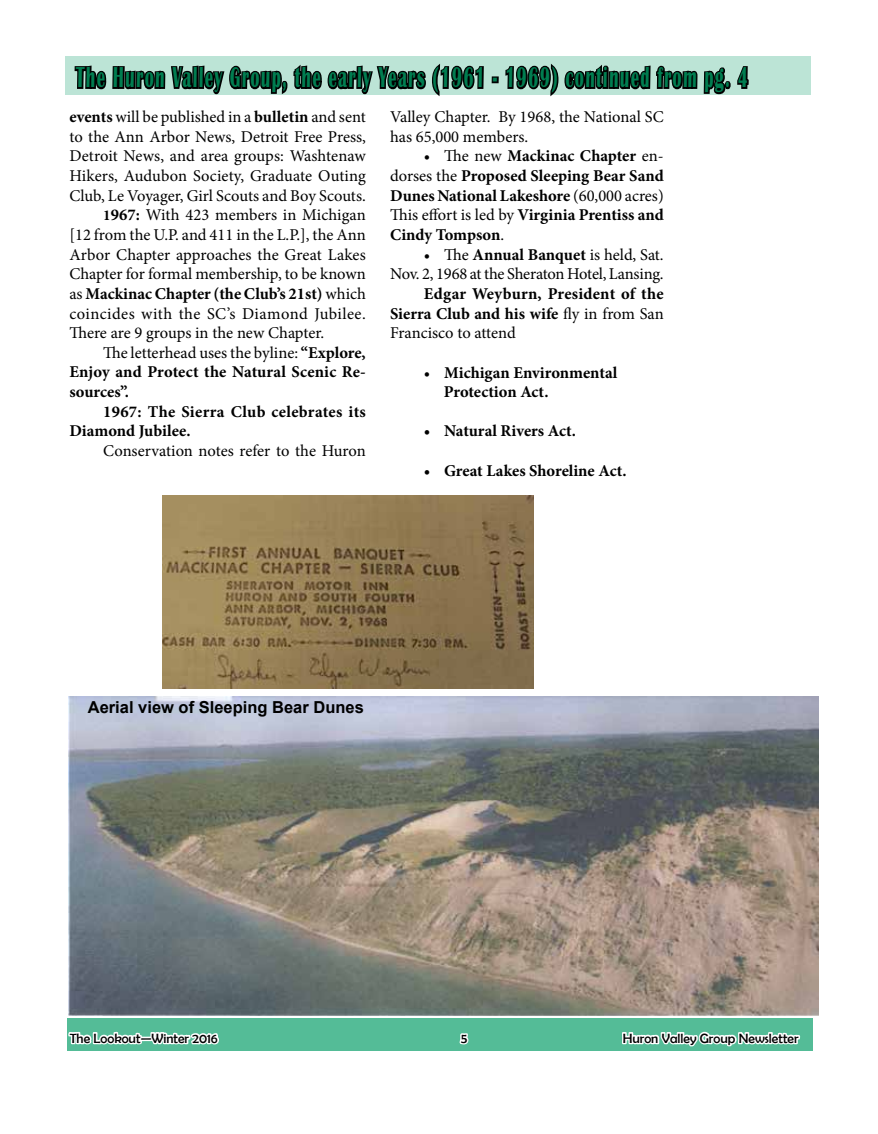
<style>
.page{position:relative;width:878px;height:1134px;background:#fff}
.page>*{position:absolute;margin:0;border:0;box-sizing:border-box;transform-origin:0 0}
.t1{font:700 29.7px "Britannic";letter-spacing:.09em;color:#007d50;scale:.56 1}
.t2{font:16.5px/19.6px "Minion Pro";color:#000}
.t3{font:700 16.5px/19.6px "Minion Pro";color:#000;text-align:justify}
.t4{font:16.5px "Minion Pro";letter-spacing:.025em;color:#000}
.t5{font:700 16.5px "Minion Pro";letter-spacing:.02em;color:#000}
.t6{font:700 16.5px "Arial";color:#000}
.t7{font:13.5px "Berlin Sans FB";color:#000}
.s1{font-weight:700}
.s2{font-weight:700;font-size:15px}
.s3{font-weight:400}
</style>
<div class="page">
<div style="left:67px;top:1018px;width:745px;height:33px;background:#54bc97"></div>
<svg style="left:68px;top:1031px;width:151px;height:14px"></svg>
<svg style="left:459px;top:1033px;width:10px;height:12px"></svg>
<svg style="left:622px;top:1031px;width:179px;height:16px"></svg>
<img style="left:162px;top:495px;width:372px;height:193px">
<img style="left:68px;top:697px;width:750px;height:319px">
<div style="left:65px;top:56px;width:745px;height:39px;background:#bce4d6"></div>
<svg style="left:74px;top:63px;width:410px;height:34px"></svg>
<div style="left:491px;top:76px;width:7px;height:7px;border:3px solid #000"></div>
<svg style="left:505px;top:64px;width:221px;height:33px"></svg>
<div style="left:724px;top:81px;width:6px;height:8px;border:3px solid #000;border-radius:50%"></div>
<svg style="left:737px;top:66px;width:12px;height:23px"></svg>
<h1 class="t1" style="left:76px;top:61px;width:1202px">The Huron Valley Group, the early Years (1961 - 1969) continued from pg. 4</h1>
<p class="t2" style="left:69px;top:107px;width:298px"><span class="s1">events</span> will be published in a <span class="s1">bulletin</span> and sent</p>
<p class="t2" style="left:69px;top:127px;width:298px">to the Ann Arbor News, Detroit Free Press,</p>
<p class="t2" style="left:69px;top:146px;width:298px">Detroit News, and area groups: Washtenaw</p>
<p class="t2" style="left:69px;top:166px;width:298px">Hikers, Audubon Society, Graduate Outing</p>
<p class="t2" style="left:69px;top:186px;width:298px">Club, Le Voyager, Girl Scouts and Boy Scouts.</p>
<p class="t2" style="left:103px;top:205px;width:264px"><span class="s2">1</span><span class="s1">967:</span> With 423 members in Michigan</p>
<p class="t2" style="left:69px;top:225px;width:298px">[12 from the U.P. and 411 in the L.P.], the Ann</p>
<p class="t2" style="left:69px;top:245px;width:298px">Arbor Chapter approaches the Great Lakes</p>
<p class="t2" style="left:69px;top:264px;width:298px">Chapter for formal membership, to be known</p>
<p class="t3" style="left:69px;top:284px;width:298px"><span class="s3">as</span> Mackinac Chapter (the Club’s 21st) <span class="s3">which</span></p>
<p class="t4" style="left:69px;top:302px;width:298px">coincides with the SC’s Diamond Jubilee.</p>
<p class="t2" style="left:69px;top:323px;width:256px">There are 9 groups in the new Chapter.</p>
<p class="t2" style="left:103px;top:343px;width:264px">The letterhead uses the byline: <span class="s1">“Explore,</span></p>
<p class="t3" style="left:69px;top:362px;width:298px">Enjoy and Protect the Natural Scenic Re-</p>
<p class="t3" style="left:69px;top:382px;width:61px">sources”.</p>
<p class="t5" style="left:103px;top:400px;width:264px">1967: The Sierra Club celebrates its</p>
<p class="t3" style="left:69px;top:421px;width:123px">Diamond Jubilee.</p>
<p class="t2" style="left:103px;top:441px;width:264px">Conservation notes refer to the Huron</p>
<p class="t2" style="left:390px;top:107px;width:275px">Valley Chapter. By 1968, the National SC has 65,000 members.</p>
<p class="t3" style="left:390px;top:146px;width:275px;text-indent:34px"><span class="s3">• The new</span> Mackinac Chapter <span class="s3">en&shy;dorses the</span> Proposed Sleeping Bear Sand Dunes National Lakeshore <span class="s3">(60,000 acres)<br>This effort is led by</span> Virginia Prentiss and Cindy Tompson<span class="s3">.</span></p>
<p class="t2" style="left:390px;top:245px;width:275px;text-align:right">• The <span class="s1">Annual Banquet</span> is held, Sat.<br>Nov. 2, 1968 at the Sheraton Hotel, Lansing.</p>
<p class="t3" style="left:390px;top:284px;width:275px;text-indent:34px">Edgar Weyburn, President of the Sierra Club and his wife <span class="s3">fly in from San Francisco to attend</span></p>
<p class="t3" style="left:444px;top:362px;width:175px;text-indent:-20px"><span class="s3">•</span> Michigan Environmental<br>Protection Act.</p>
<p class="t3" style="left:424px;top:421px;width:154px">• Natural Rivers Act.</p>
<p class="t3" style="left:424px;top:460px;width:204px">• Great Lakes Shoreline Act.</p>
<p class="t6" style="left:88px;top:696px;width:278px">Aerial view of Sleeping Bear Dunes</p>
<p class="t7" style="left:70px;top:1031px;width:150px">The Lookout—Winter 2016</p>
<p class="t7" style="left:461px;top:1031px;width:8px">5</p>
<p class="t7" style="left:622px;top:1031px;width:177px">Huron Valley Group Newsletter</p>
</div>
